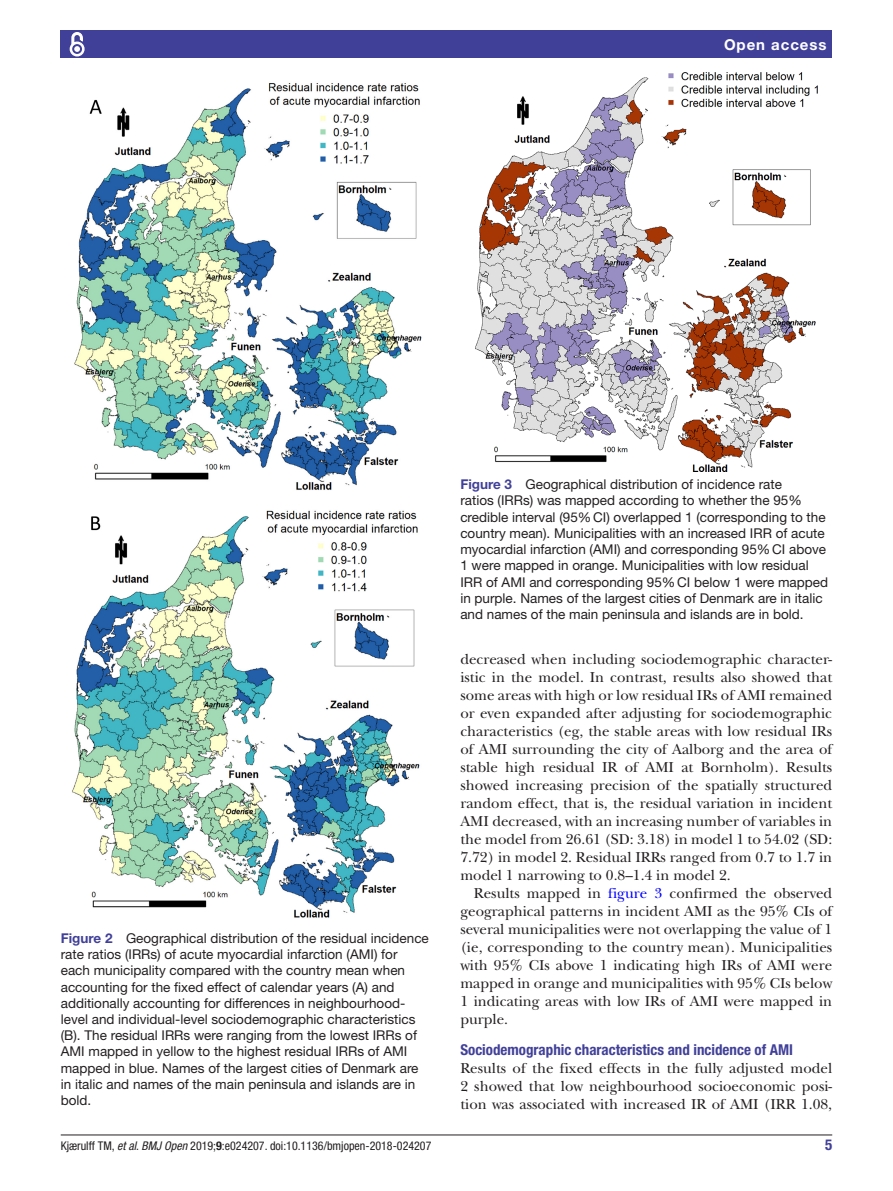
<style>
.page{position:relative;width:893px;height:1191px;background:#fff}
.page>*{position:absolute;margin:0;border:0;box-sizing:border-box;transform-origin:0 0}
.t1{font:15px/18px "New Baskerville";color:#231f20;text-align:justify}
.t2{font:700 condensed 15px "Helvetica Neue LT Std";color:#414099}
.t3{font:700 15px "Helvetica Neue LT Std";letter-spacing:.065em;color:#fff}
.t4{font:13.5px/16.2px "Helvetica Neue LT Std";color:#231f20}
.t5{font:condensed 12px "Helvetica Neue LT Std";color:#231f20}
.s1{font-weight:700;color:#414099}
.s2{color:#00f}
.s3{font-style:italic}
.s4{font-weight:700}
</style>
<div class="page">
<hr style="left:61px;top:1134px;width:771px;height:1px;background:#231f20">
<div style="left:61px;top:31px;width:771px;height:27px;background:#414099"></div>
<svg style="left:69px;top:32px;width:16px;height:25px"></svg>
<img style="left:72px;top:83px;width:350px;height:835px">
<img style="left:475px;top:73px;width:342px;height:398px">
<p class="t3" style="left:724px;top:35px;width:104px">Open access</p>
<p class="t4" style="left:61px;top:930px;width:370px"><span class="s1">Figure 2</span> Geographical distribution of the residual incidence rate ratios (IRRs) of acute myocardial infarction (AMI) for each municipality compared with the country mean when accounting for the fixed effect of calendar years (A) and additionally accounting for differences in neighbourhood&shy;level and individual-level sociodemographic characteristics (B). The residual IRRs were ranging from the lowest IRRs of AMI mapped in yellow to the highest residual IRRs of AMI mapped in blue. Names of the largest cities of Denmark are in italic and names of the main peninsula and islands are in bold.</p>
<p class="t4" style="left:460px;top:476px;width:369px"><span class="s1">Figure 3</span> Geographical distribution of incidence rate<br>ratios (IRRs) was mapped according to whether the 95% credible interval (95%CI) overlapped 1 (corresponding to the country mean). Municipalities with an increased IRR of acute myocardial infarction (AMI) and corresponding 95%CI above 1 were mapped in orange. Municipalities with low residual IRR of AMI and corresponding 95%CI below 1 were mapped in purple. Names of the largest cities of Denmark are in italic and names of the main peninsula and islands are in bold.</p>
<p class="t1" style="left:460px;top:650px;width:373px">decreased when including sociodemographic character&shy;istic in the model. In contrast, results also showed that some areas with high or low residual IRs of AMI remained or even expanded after adjusting for sociodemographic characteristics (eg, the stable areas with low residual IRs of AMI surrounding the city of Aalborg and the area of stable high residual IR of AMI at Bornholm). Results showed increasing precision of the spatially structured random effect, that is, the residual variation in incident AMI decreased, with an increasing number of variables in the model from 26.61 (SD: 3.18) in model 1 to 54.02 (SD:<br>7.72) in model 2. Residual IRRs ranged from 0.7 to 1.7 in model 1 narrowing to 0.8–1.4 in model 2.</p>
<p class="t1" style="left:460px;top:884px;width:373px;text-indent:14px">Results mapped in <span class="s2">figure 3</span> confirmed the observed geographical patterns in incident AMI as the 95% CIs of several municipalities were not overlapping the value of 1 (ie, corresponding to the country mean). Municipalities with 95% CIs above 1 indicating high IRs of AMI were mapped in orange and municipalities with 95% CIs below 1 indicating areas with low IRs of AMI were mapped in purple.</p>
<p class="t2" style="left:460px;top:1041px;width:334px">Sociodemographic characteristics and incidence of AMI</p>
<p class="t1" style="left:460px;top:1059px;width:373px">Results of the fixed effects in the fully adjusted model 2 showed that low neighbourhood socioeconomic posi&shy;tion was associated with increased IR of AMI (IRR 1.08,</p>
<p class="t5" style="left:61px;top:1138px;width:372px">Kjærulff TM, <span class="s3">et al</span>. <span class="s3">BMJ Open</span> 2019;<span class="s4">9</span>:e024207. doi:10.1136/bmjopen-2018-024207</p>
<p class="t2" style="left:825px;top:1135px;width:9px">5</p>
</div>
